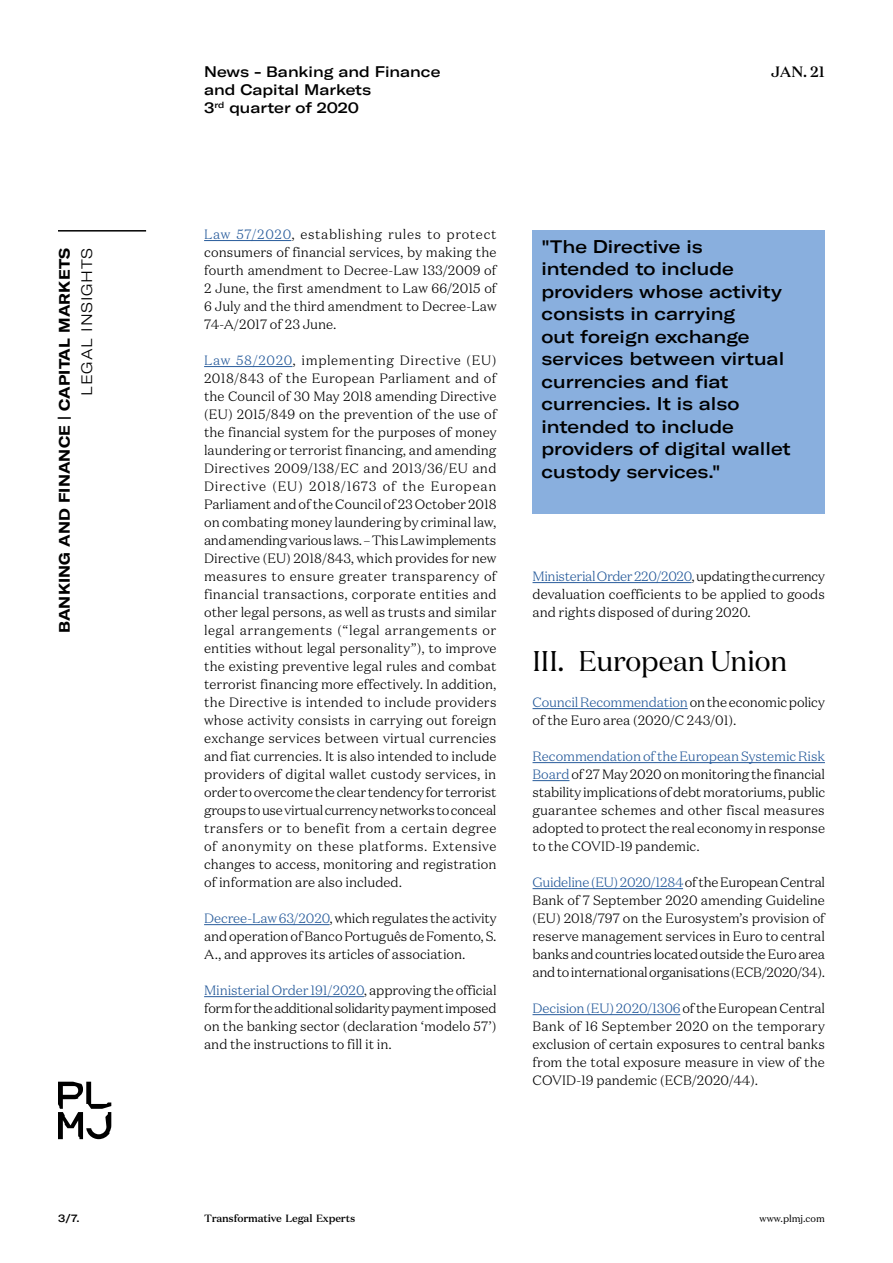
<style>
.page{position:relative;width:893px;height:1263px;background:#fff}
.page>*{position:absolute;margin:0;border:0;box-sizing:border-box;transform-origin:0 0}
.t1{font:28.5px "Domaine Display";color:#000}
.t2{font:500 expanded 18px/22.5px "GT America";color:#000}
.t3{font:500 expanded 15px/18px "GT America";color:#000}
.t4{font:700 expanded 15px "GT America";letter-spacing:.01em;color:#000}
.t5{font:300 expanded 15px "GT America";letter-spacing:.05em;color:#000}
.t6{font:500 15px "Domaine Text";color:#000}
.t7{font:300 13.5px/18px "Domaine Text";color:#000;text-align:justify}
.t8{font:500 10.5px "Domaine Text";letter-spacing:-.02em;color:#000}
.t9{font:500 expanded 10.5px "GT America";color:#000}
.t10{font:9.75px "Domaine Text";color:#000}
.s1{color:#275b9b}
</style>
<div class="page">
<hr style="left:58px;top:230px;width:88px;height:2px;background:#000">
<svg style="left:58px;top:1082px;width:53px;height:57px"></svg>
<hr style="left:204px;top:240px;width:87px;height:1px;background:#275b9b">
<hr style="left:204px;top:366px;width:88px;height:1px;background:#275b9b">
<hr style="left:204px;top:924px;width:126px;height:1px;background:#275b9b">
<hr style="left:204px;top:996px;width:160px;height:1px;background:#275b9b">
<hr style="left:532px;top:582px;width:159px;height:1px;background:#275b9b">
<hr style="left:532px;top:708px;width:156px;height:1px;background:#275b9b">
<hr style="left:532px;top:762px;width:293px;height:1px;background:#275b9b">
<hr style="left:532px;top:780px;width:37px;height:1px;background:#275b9b">
<hr style="left:532px;top:888px;width:151px;height:1px;background:#275b9b">
<hr style="left:532px;top:1014px;width:148px;height:1px;background:#275b9b">
<div style="left:532px;top:230px;width:293px;height:284px;background:#89afde"></div>
<p class="t4" style="left:55px;top:633px;width:387px;rotate:-90deg">BANKING AND FINANCE | CAPITAL MARKETS</p>
<p class="t5" style="left:78px;top:396px;width:149px;rotate:-90deg">LEGAL INSIGHTS</p>
<p class="t9" style="left:58px;top:1211px;width:23px">3/7.</p>
<p class="t3" style="left:204px;top:63px;width:238px">News - Banking and Finance</p>
<p class="t6" style="left:771px;top:62px;width:55px">JAN. 21</p>
<p class="t3" style="left:204px;top:81px;width:169px">and Capital Markets<br>3<sup>rd</sup> quarter of 2020</p>
<p class="t7" style="left:204px;top:225px;width:294px"><span class="s1">Law 57/2020</span>, establishing rules to protect consumers of financial services, by making the fourth amendment to Decree-Law 133/2009 of 2 June, the first amendment to Law 66/2015 of 6 July and the third amendment to Decree-Law 74-A/2017 of 23 June.</p>
<p class="t7" style="left:204px;top:351px;width:294px"><span class="s1">Law 58/2020</span>, implementing Directive (EU)<br>2018/843 of the European Parliament and of the Council of 30 May 2018 amending Directive (EU) 2015/849 on the prevention of the use of the financial system for the purposes of money laundering or terrorist financing, and amending Directives 2009/138/EC and 2013/36/EU and Directive (EU) 2018/1673 of the European Parliament and of the Council of 23 October 2018 on combating money laundering by criminal law, and amending various laws. – This Law implements Directive (EU) 2018/843, which provides for new measures to ensure greater transparency of financial transactions, corporate entities and other legal persons, as well as trusts and similar legal arrangements (“legal arrangements or entities without legal personality”), to improve the existing preventive legal rules and combat terrorist financing more effectively. In addition, the Directive is intended to include providers whose activity consists in carrying out foreign exchange services between virtual currencies and fiat currencies. It is also intended to include providers of digital wallet custody services, in order to overcome the clear tendency for terrorist groups to use virtual currency networks to conceal transfers or to benefit from a certain degree of anonymity on these platforms. Extensive changes to access, monitoring and registration of information are also included.</p>
<p class="t7" style="left:204px;top:909px;width:294px"><span class="s1">Decree-Law 63/2020</span>, which regulates the activity and operation of Banco Português de Fomento, S.<br>A., and approves its articles of association.</p>
<p class="t7" style="left:204px;top:981px;width:294px"><span class="s1">Ministerial Order 191/2020</span>, approving the official form for the additional solidarity payment imposed on the banking sector (declaration ‘modelo 57’) and the instructions to fill it in.</p>
<p class="t2" style="left:541px;top:235px;width:251px">"The Directive is intended to include providers whose activity consists in carrying<br>out foreign exchange services between virtual currencies and fiat currencies. It is also intended to include providers of digital wallet custody services."</p>
<p class="t7" style="left:532px;top:567px;width:294px"><span class="s1">Ministerial Order 220/2020</span>, updating the currency devaluation coefficients to be applied to goods and rights disposed of during 2020.</p>
<h1 class="t1" style="left:532px;top:643px;width:256px">III. European Union</h1>
<p class="t7" style="left:532px;top:693px;width:294px"><span class="s1">Council Recommendation</span> on the economic policy of the Euro area (2020/C 243/01).</p>
<p class="t7" style="left:532px;top:747px;width:294px"><span class="s1">Recommendation of the European Systemic Risk Board</span> of 27 May 2020 on monitoring the financial stability implications of debt moratoriums, public guarantee schemes and other fiscal measures adopted to protect the real economy in response to the COVID-19 pandemic.</p>
<p class="t7" style="left:532px;top:873px;width:294px"><span class="s1">Guideline (EU) 2020/1284</span> of the European Central Bank of 7 September 2020 amending Guideline (EU) 2018/797 on the Eurosystem’s provision of reserve management services in Euro to central banks and countries located outside the Euro area and to international organisations (ECB/2020/34).</p>
<p class="t7" style="left:532px;top:999px;width:294px"><span class="s1">Decision (EU) 2020/1306</span> of the European Central Bank of 16 September 2020 on the temporary exclusion of certain exposures to central banks from the total exposure measure in view of the COVID-19 pandemic (ECB/2020/44).</p>
<p class="t8" style="left:204px;top:1211px;width:153px">Transformative Legal Experts</p>
<p class="t10" style="left:760px;top:1212px;width:67px">www.plmj.com</p>
</div>
